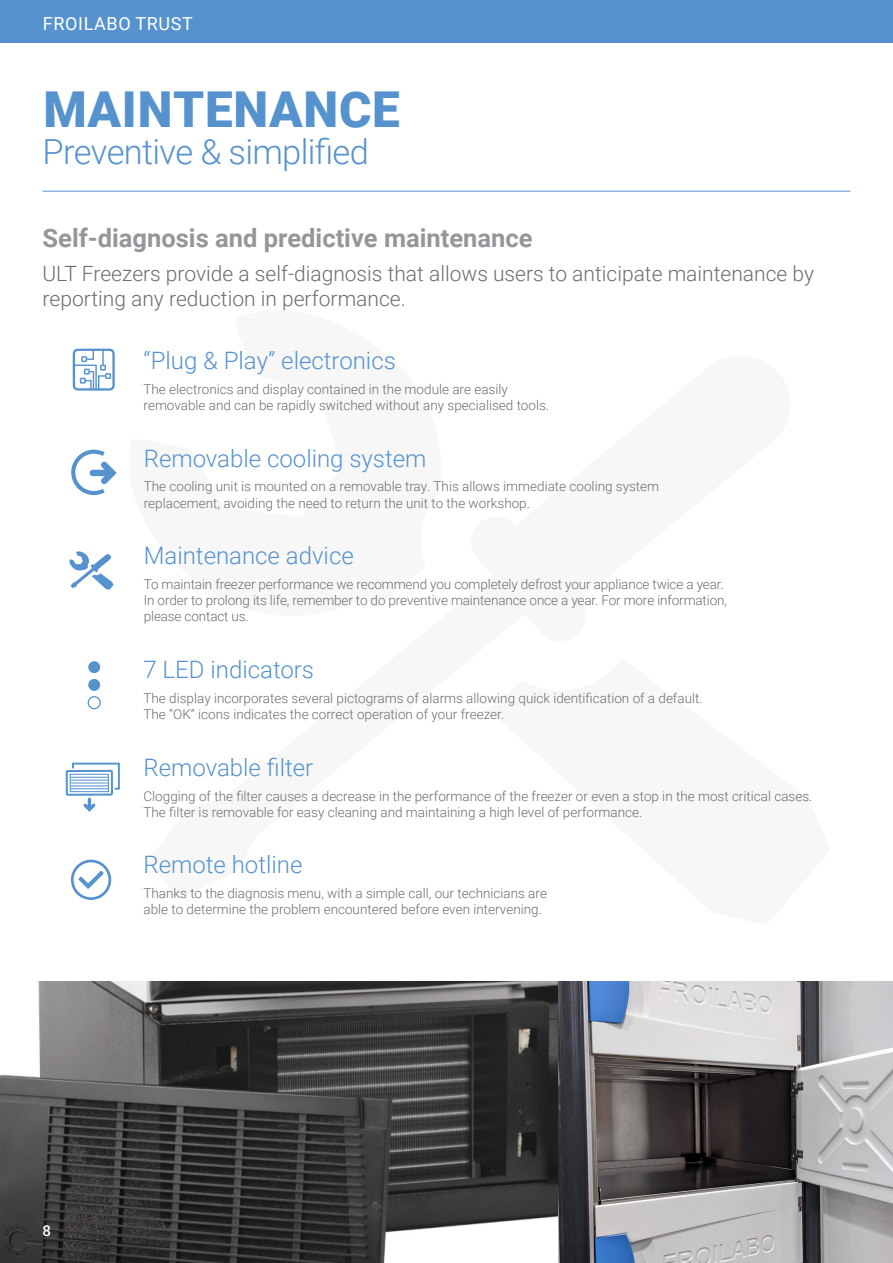
<style>
.page{position:relative;width:893px;height:1263px;background:#fff}
.page>*{position:absolute;margin:0;border:0;box-sizing:border-box;transform-origin:0 0}
.Section_Title{font:900 49.5px "Roboto";letter-spacing:.015em;color:#5692ce}
.Main_Header{font:300 34.5px "Roboto";letter-spacing:-.02em;color:#5692ce}
.Intro_Header{font:700 25.5px "Roboto";color:#94969a}
.t1{font:300 24px "Roboto";color:#5692ce}
.Intro_Text{font:300 21px/25.2px "Roboto";color:#6a6d71}
.t2{font:18px "Roboto";letter-spacing:.035em;color:#fff}
.t3{font:500 15px "Roboto";color:#fff}
.Body{font:300 13.5px/16.2px "Roboto";color:#6a6d71}
</style>
<div class="page">
<img style="left:0;top:981px;width:893px;height:282px">
<svg style="left:69px;top:551px;width:44px;height:39px"></svg>
<div style="left:73px;top:349px;width:42px;height:42px;border:2px solid #5692ce;border-radius:4px"></div>
<svg style="left:73px;top:349px;width:38px;height:41px"></svg>
<div style="left:66px;top:770px;width:47px;height:26px;border:2px solid #5692ce"></div>
<svg style="left:84px;top:798px;width:11px;height:14px"></svg>
<svg style="left:71px;top:762px;width:49px;height:29px"></svg>
<div style="left:70px;top:774px;width:39px;height:18px;border:1px solid #5692ce"></div>
<hr style="left:70px;top:777px;width:38px;height:1px;background:#5692ce">
<hr style="left:70px;top:780px;width:38px;height:1px;background:#5692ce">
<hr style="left:70px;top:788px;width:38px;height:1px;background:#5692ce">
<hr style="left:70px;top:785px;width:38px;height:1px;background:#5692ce">
<hr style="left:70px;top:782px;width:38px;height:1px;background:#5692ce">
<svg style="left:78px;top:871px;width:26px;height:18px"></svg>
<div style="left:71px;top:860px;width:40px;height:40px;border:3px solid #5692ce;border-radius:50%"></div>
<svg style="left:71px;top:449px;width:46px;height:47px"></svg>
<div style="left:88px;top:661px;width:12px;height:12px;background:#5692ce;border-radius:50%"></div>
<div style="left:88px;top:679px;width:12px;height:12px;background:#5692ce;border-radius:50%"></div>
<div style="left:88px;top:696px;width:13px;height:13px;border:1px solid #5692ce;border-radius:50%"></div>
<hr style="left:43px;top:191px;width:807px;height:1px;background:#5692ce">
<div style="left:0;top:0;width:893px;height:43px;background:#5692ce"></div>
<h3 class="t2" style="left:43px;top:11px;width:152px">FROILABO TRUST</h3>
<p class="Section_Title" style="left:43px;top:75px;width:358px">MAINTENANCE</p>
<p class="Main_Header" style="left:43px;top:128px;width:328px">Preventive &amp; simplified</p>
<p class="Intro_Header" style="left:43px;top:220px;width:492px">Self-diagnosis and predictive maintenance</p>
<p class="Intro_Text" style="left:43px;top:260px;width:773px">ULT Freezers provide a self-diagnosis that allows users to anticipate maintenance by reporting any reduction in performance.</p>
<p class="t1" style="left:144px;top:344px;width:254px">“Plug &amp; Play” electronics</p>
<p class="Body" style="left:144px;top:380px;width:407px">The electronics and display contained in the module are easily removable and can be rapidly switched without any specialised tools.</p>
<p class="t1" style="left:144px;top:441px;width:284px">Removable cooling system</p>
<p class="Body" style="left:144px;top:478px;width:517px">The cooling unit is mounted on a removable tray. This allows immediate cooling system replacement, avoiding the need to return the unit to the workshop.</p>
<p class="t1" style="left:144px;top:539px;width:212px">Maintenance advice</p>
<p class="Body" style="left:144px;top:576px;width:581px">To maintain freezer performance we recommend you completely defrost your appliance twice a year.</p>
<p class="Body" style="left:144px;top:592px;width:585px">In order to prolong its life, remember to do preventive maintenance once a year. For more information, please contact us.</p>
<p class="t1" style="left:144px;top:653px;width:172px">7 LED indicators</p>
<p class="Body" style="left:144px;top:689px;width:561px">The display incorporates several pictograms of alarms allowing quick identification of a default.<br>The “OK” icons indicates the correct operation of your freezer.</p>
<p class="t1" style="left:144px;top:750px;width:171px">Removable filter</p>
<p class="Body" style="left:144px;top:787px;width:670px">Clogging of the filter causes a decrease in the performance of the freezer or even a stop in the most critical cases.<br>The filter is removable for easy cleaning and maintaining a high level of performance.</p>
<p class="t1" style="left:144px;top:848px;width:160px">Remote hotline</p>
<p class="Body" style="left:144px;top:885px;width:405px">Thanks to the diagnosis menu, with a simple call, our technicians are able to determine the problem encountered before even intervening.</p>
<p class="t3" style="left:43px;top:1220px;width:10px">8</p>
</div>
